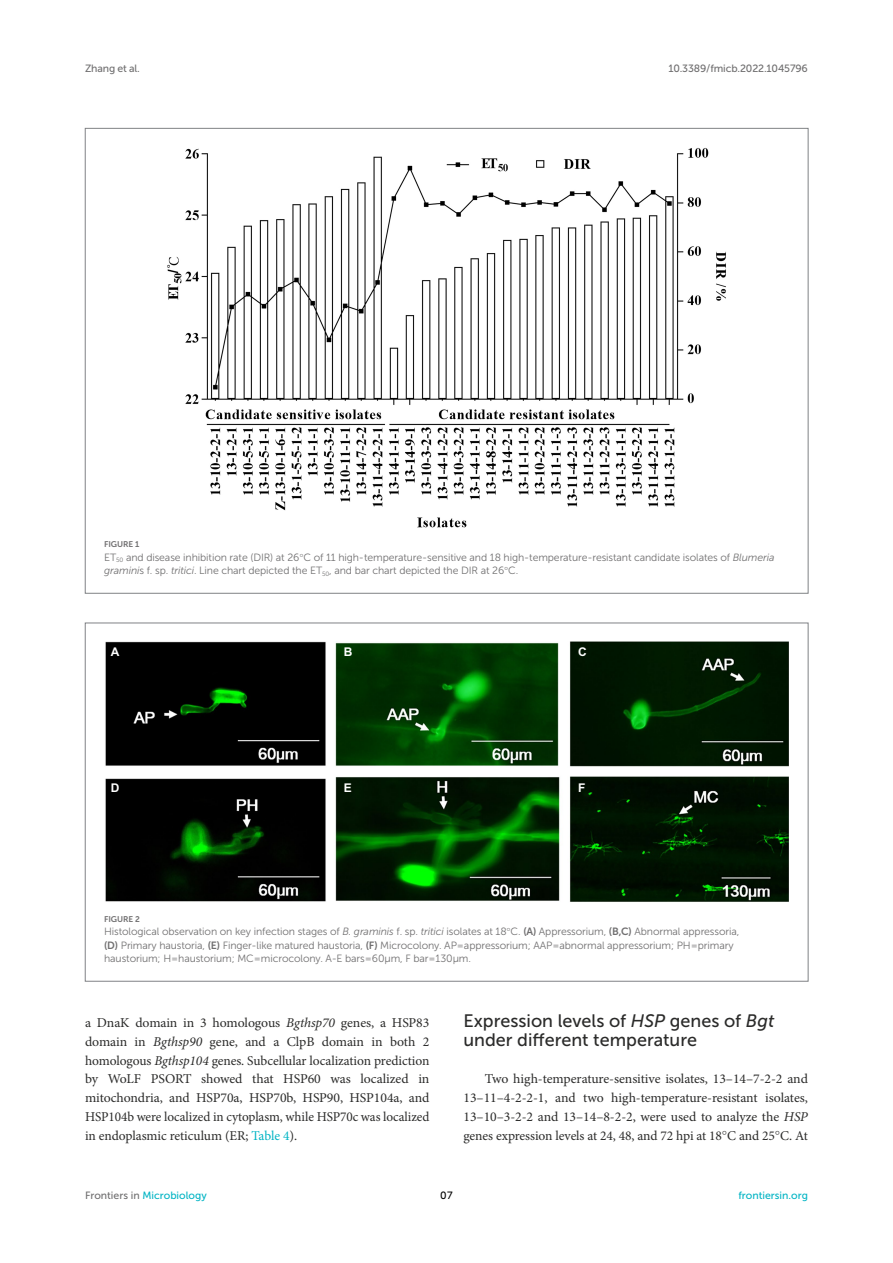
<style>
.page{position:relative;width:893px;height:1263px;background:#fff}
.page>*{position:absolute;margin:0;border:0;box-sizing:border-box;transform-origin:0 0}
.HEAD_2{font:18px/18.8px "Museo Sans 500";color:#2b2b2a}
.TEXT_FLUSH{font:13.5px/18.8px "Minion Pro";letter-spacing:-.005em;color:#2b2b2a;text-align:justify}
.t1{font:700 12px "Arial";color:#fff}
.FIG_LEG{font:10.5px/13.5px "Museo Sans 300";letter-spacing:-.01em;color:#706f70}
.t2{font:10.5px "Museo Sans 500";color:#00b4c4}
.t3{font:10.5px "Museo Sans 500";letter-spacing:-.015em;color:#706f70}
.t4{font:10.5px "Museo Sans 500";color:#000}
.FIG_HD{font:8.25px "Museo Sans 700";letter-spacing:-.01em;color:#706f70}
.s1{font-family:"STIX"}
.s2{font-style:italic}
.s3{font-family:"Museo Sans 700"}
.s4{color:#00b4c4}
.s5{color:#706f70}
</style>
<div class="page">
<img style="left:167px;top:147px;width:559px;height:381px">
<img style="left:105px;top:642px;width:684px;height:260px">
<p class="t3" style="left:85px;top:63px;width:56px">Zhang et al.</p>
<p class="t3" style="left:668px;top:63px;width:141px">10.3389/fmicb.2022.1045796</p>
<p class="FIG_HD" style="left:104px;top:540px;width:37px">FIGURE 1</p>
<p class="FIG_LEG" style="left:104px;top:550px;width:672px">ET<sub>50</sub> and disease inhibition rate (DIR) at 26<span class="s1">°</span>C of 11 high-temperature-sensitive and 18 high-temperature-resistant candidate isolates of <span class="s2">Blumeria gramini</span>s f. sp. <span class="s2">tritici</span>. Line chart depicted the ET<sub>50</sub>, and bar chart depicted the DIR at 26<span class="s1">°</span>C.</p>
<p class="t1" style="left:111px;top:644px;width:10px">A</p>
<p class="t1" style="left:344px;top:644px;width:10px">B</p>
<p class="t1" style="left:578px;top:644px;width:10px">C</p>
<p class="t1" style="left:111px;top:779px;width:10px">D</p>
<p class="t1" style="left:344px;top:779px;width:10px">E</p>
<p class="t1" style="left:578px;top:779px;width:9px">F</p>
<p class="FIG_HD" style="left:104px;top:914px;width:37px">FIGURE 2</p>
<p class="FIG_LEG" style="left:104px;top:925px;width:637px">Histological observation on key infection stages of <span class="s2">B. graminis</span> f. sp. <span class="s2">tritici</span> isolates at 18<span class="s1">°</span>C. <span class="s3">(A)</span> Appressorium, <span class="s3">(B,C)</span> Abnormal appressoria, <span class="s3">(D)</span> Primary haustoria, <span class="s3">(E)</span> Finger-like matured haustoria, <span class="s3">(F)</span> Microcolony. AP = appressorium; AAP = abnormal appressorium; PH = primary haustorium; H = haustorium; MC = microcolony. A-E bars=60µm, F bar=130µm.</p>
<p class="TEXT_FLUSH" style="left:85px;top:1013px;width:346px">a DnaK domain in 3 homologous <span class="s2">Bgthsp70</span> genes, a HSP83 domain in <span class="s2">Bgthsp90</span> gene, and a ClpB domain in both 2 homologous <span class="s2">Bgthsp104</span> genes. Subcellular localization prediction by WoLF PSORT showed that HSP60 was localized in mitochondria, and HSP70a, HSP70b, HSP90, HSP104a, and HSP104b were localized in cytoplasm, while HSP70c was localized in endoplasmic reticulum (ER; <span class="s4">Table 4</span>).</p>
<p class="HEAD_2" style="left:463px;top:1011px;width:312px">Expression levels of <span class="s2">HSP</span> genes of <span class="s2">Bgt </span>under different temperature</p>
<p class="TEXT_FLUSH" style="left:463px;top:1070px;width:346px;text-indent:21px">Two high-temperature-sensitive isolates, 13–14–7-2-2 and 13–11–4-2-2-1, and two high-temperature-resistant isolates, 13–10–3-2-2 and 13–14–8-2-2, were used to analyze the <span class="s2">HSP </span>genes expression levels at 24, 48, and 72 hpi at 18<span class="s1">°</span>C and 25<span class="s1">°</span>C. At</p>
<p class="t2" style="left:85px;top:1190px;width:123px"><span class="s5">Frontiers in</span> Microbiology</p>
<p class="t4" style="left:440px;top:1190px;width:14px">07</p>
<p class="t2" style="left:738px;top:1190px;width:71px">frontiersin.org</p>
</div>
